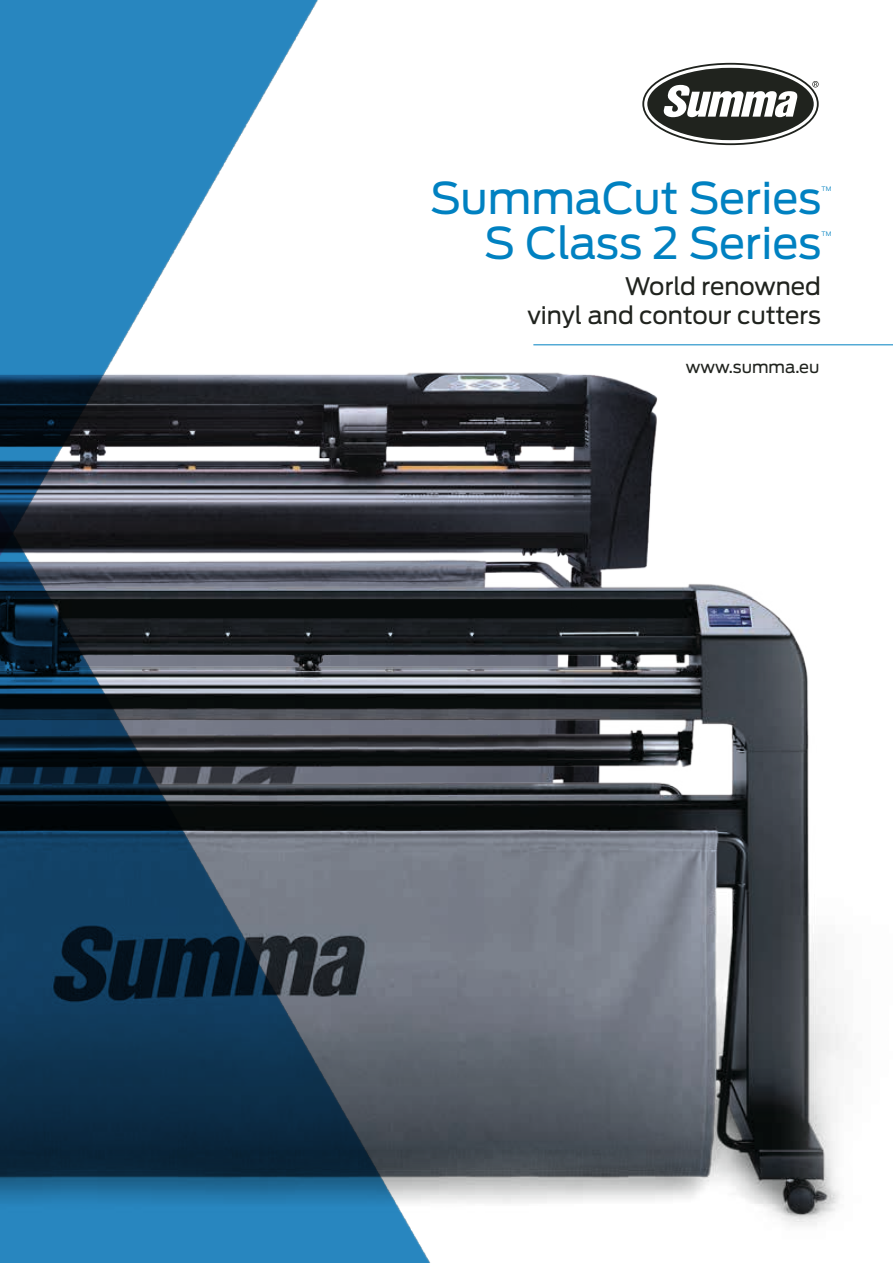
<style>
.page{position:relative;width:893px;height:1263px;background:#fff}
.page>*{position:absolute;margin:0;border:0;box-sizing:border-box;transform-origin:0 0}
.t1{font:43.5px "Antenna";color:#0081c1}
.t2{font:24px "Antenna";color:#20231e}
.t3{font:16.5px "Antenna";color:#20231e}
.t4{font:300 6.15px "Antenna";color:#0081c1}
</style>
<div class="page">
<img style="left:0;top:0;width:893px;height:1263px">
<svg style="left:642px;top:63px;width:177px;height:82px"></svg>
<hr style="left:533px;top:345px;width:360px;height:1px;background:#0081c1">
<p class="t1" style="left:430px;top:173px;width:393px">SummaCut Series</p>
<p class="t4" style="left:821px;top:186px;width:11px">TM</p>
<p class="t1" style="left:484px;top:218px;width:339px">S Class 2 Series</p>
<p class="t4" style="left:821px;top:231px;width:11px">TM</p>
<p class="t2" style="left:625px;top:272px;width:198px">World renowned</p>
<p class="t2" style="left:527px;top:301px;width:295px">vinyl and contour cutters</p>
<p class="t3" style="left:686px;top:357px;width:135px">www.summa.eu</p>
</div>
